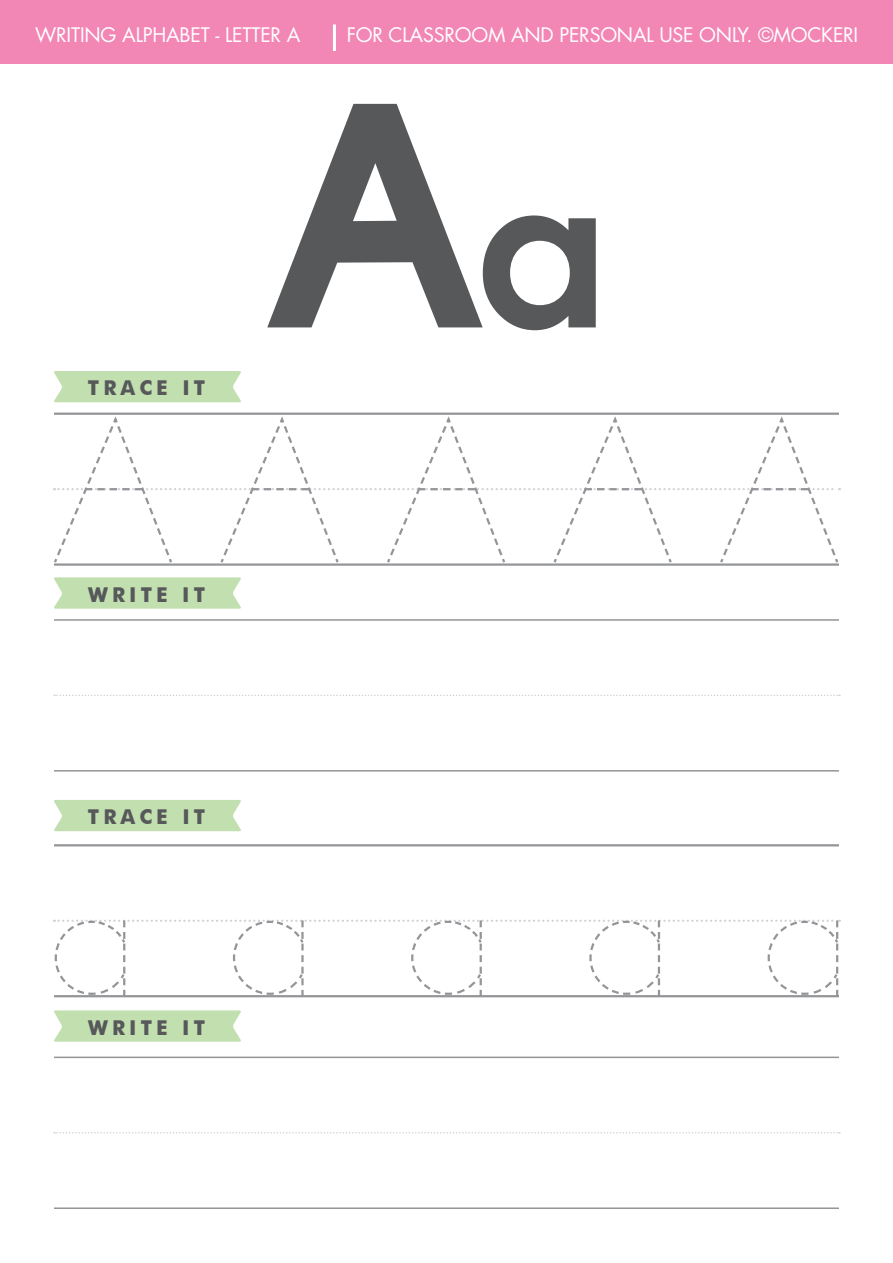
<style>
.page{position:relative;width:893px;height:1263px;background:#fff}
.page>*{position:absolute;margin:0;border:0;box-sizing:border-box;transform-origin:0 0}
.t1{font:700 205.35px "Century Gothic";color:#57585a}
.t2{font:700 20.4px "Futura BT";letter-spacing:.2em;color:#57585a}
.t3{font:19.5px "Futura LT";letter-spacing:-.01em;color:#fff}
</style>
<div class="page">
<div style="left:0;top:0;width:893px;height:64px;background:#f287b6"></div>
<hr style="left:333px;top:24px;width:3px;height:27px;background:#fff">
<svg style="left:267px;top:104px;width:216px;height:223px"></svg>
<hr style="left:54px;top:619px;width:785px;height:2px;background:#939598">
<hr style="left:54px;top:770px;width:785px;height:1px;background:#939598">
<svg style="left:54px;top:695px;width:786px;height:1px"></svg>
<hr style="left:54px;top:1056px;width:785px;height:2px;background:#939598">
<hr style="left:54px;top:1207px;width:785px;height:2px;background:#939598">
<svg style="left:54px;top:1132px;width:786px;height:1px"></svg>
<hr style="left:54px;top:563px;width:785px;height:3px;background:#939598">
<svg style="left:53px;top:413px;width:787px;height:151px"></svg>
<hr style="left:54px;top:844px;width:785px;height:2px;background:#939598">
<svg style="left:54px;top:919px;width:786px;height:78px"></svg>
<div style="left:54px;top:371px;width:187px;height:31px;background:#c2dfb0"></div>
<div style="left:54px;top:800px;width:187px;height:31px;background:#c2dfb0"></div>
<svg style="left:54px;top:577px;width:187px;height:32px;background:#c5e0b4"></svg>
<svg style="left:54px;top:1010px;width:187px;height:32px;background:#c5e0b4"></svg>
<p class="t3" style="left:35px;top:23px;width:267px">WRITING ALPHABET - LETTER A</p>
<p class="t3" style="left:347px;top:23px;width:513px">FOR CLASSROOM AND PERSONAL USE ONLY. ©MOCKERI</p>
<p class="t2" style="left:88px;top:376px;width:119px">TRACE IT</p>
<p class="t2" style="left:88px;top:582px;width:39px">WRITE</p>
<p class="t2" style="left:182px;top:582px;width:24px">IT</p>
<p class="t2" style="left:88px;top:804px;width:119px">TRACE IT</p>
<p class="t2" style="left:88px;top:1015px;width:39px">WRITE</p>
<p class="t2" style="left:182px;top:1015px;width:24px">IT</p>
<h1 class="t1" style="left:474px;top:124px;width:137px">a</h1>
</div>
